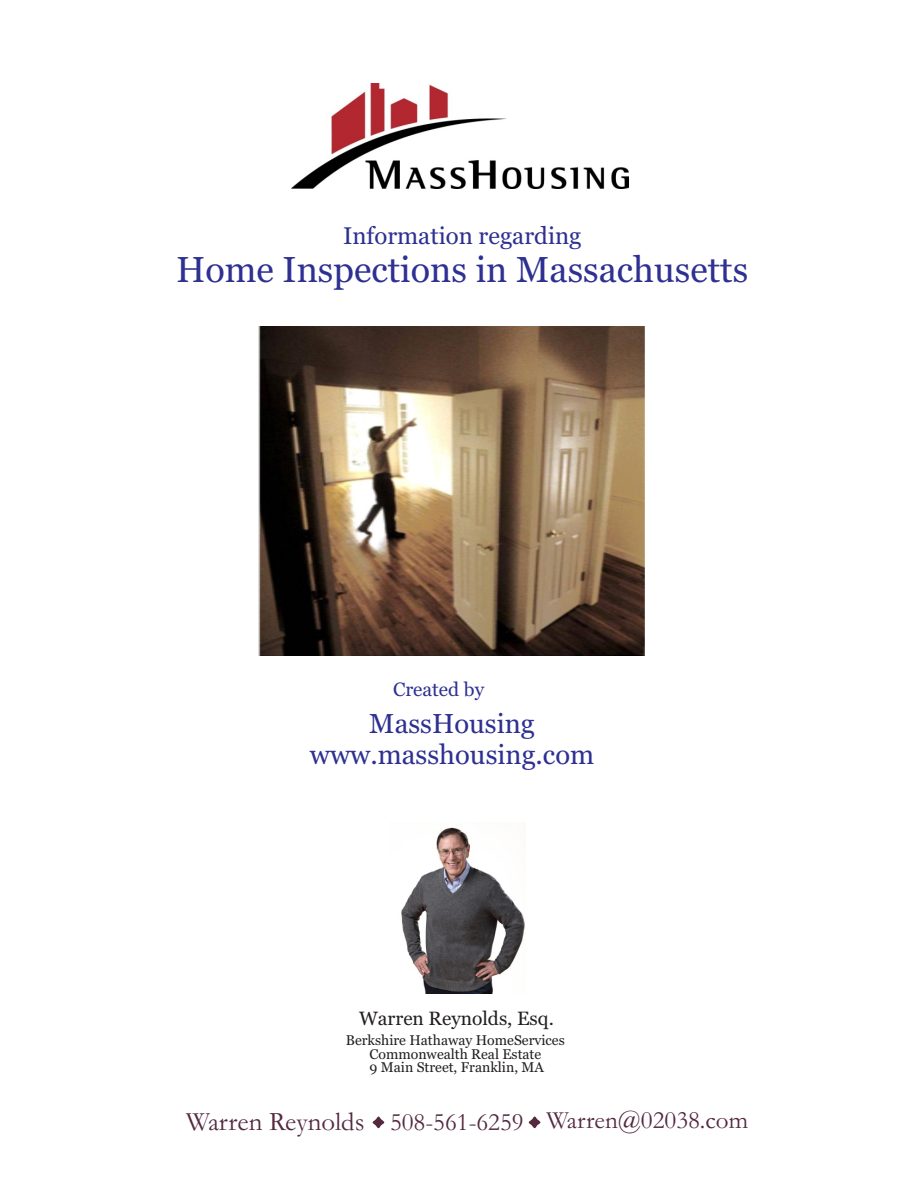
<style>
.page{position:relative;width:918px;height:1188px;background:#fff}
.page>*{position:absolute;margin:0;border:0;box-sizing:border-box;transform-origin:0 0}
.t1{font:90.6px "Goudy Old Style T";color:#542940}
.t2{font:36px "Georgia";color:#2e3092}
.t3{font:27.3px/31px "Georgia";color:#2e3092;text-align:center}
.t4{font:26.85px "Garamond";color:#542940}
.t5{font:25.2px "Garamond";color:#542940}
.t6{font:24px "Georgia";color:#2e3092}
.t7{font:19.35px "Georgia";color:#2e3092}
.t8{font:19.2px "Georgia";color:#231f20}
.t9{font:14.1px/14.1px "Georgia";color:#231f20;text-align:center}
</style>
<div class="page">
<img style="left:401px;top:827px;width:124px;height:166px">
<img style="left:259px;top:327px;width:385px;height:328px">
<img style="left:291px;top:84px;width:338px;height:105px">
<h3 class="t6" style="left:343px;top:226px;width:240px">Information regarding</h3>
<h2 class="t2" style="left:176px;top:255px;width:574px">Home Inspections in Massachusetts</h2>
<h3 class="t7" style="left:393px;top:682px;width:93px">Created by</h3>
<h3 class="t3" style="left:310px;top:710px;width:286px">MassHousing www.masshousing.com</h3>
<h3 class="t8" style="left:359px;top:1010px;width:196px">Warren Reynolds, Esq.</h3>
<p class="t9" style="left:369px;top:1061px;width:176px">9 Main Street, Franklin, MA</p>
<p class="t9" style="left:346px;top:1034px;width:220px">Berkshire Hathaway HomeServices<br>Commonwealth Real Estate</p>
<h3 class="t4" style="left:186px;top:1112px;width:180px">Warren Reynolds</h3>
<h1 class="t1" style="left:367px;top:1046px;width:23px">.</h1>
<h3 class="t5" style="left:390px;top:1113px;width:135px">508-561-6259</h3>
<h1 class="t1" style="left:524px;top:1046px;width:23px">.</h1>
<h3 class="t5" style="left:547px;top:1112px;width:203px">Warren@02038.com</h3>
</div>
